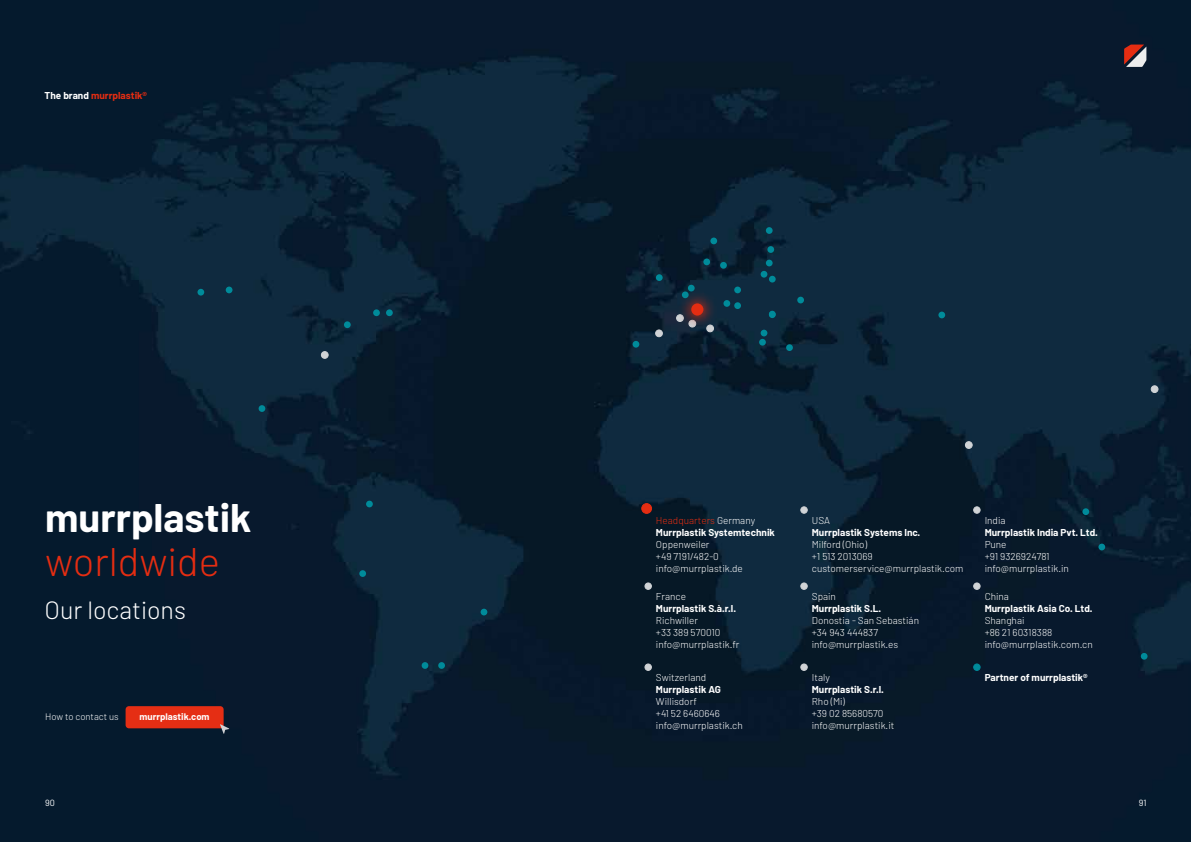
<style>
.page{position:relative;width:1191px;height:842px;background:#fff}
.page>*{position:absolute;margin:0;border:0;box-sizing:border-box;transform-origin:0 0}
.t1{font:700 40px "Barlow";color:#fff}
.t2{font:300 40px "Barlow";color:#e52d12}
.t3{font:300 25px "Barlow";color:#fff}
.t4{font:300 10px/12px "Barlow";color:#fff}
.t5{font:700 10px/12px "Barlow";color:#fff}
.t6{font:700 10px "Barlow";color:#e52d12}
.t7{font:700 9.5px "Barlow";color:#fff}
.t8{font:300 9.5px "Barlow";color:#fff}
.t9{font:9px "Barlow";color:#fff}
.s1{color:#fff}
.s2{font-weight:300;color:#e52d12}
.s3{font-weight:300}
</style>
<div class="page">
<img style="left:0;top:0;width:1191px;height:842px">
<div style="left:655px;top:330px;width:7px;height:7px;background:#d0d3d6;border-radius:50%"></div>
<div style="left:655px;top:330px;width:7px;height:7px;border:1px solid #d0d3d6;border-radius:50%"></div>
<div style="left:676px;top:314px;width:7px;height:8px;border:1px solid #d0d3d6;border-radius:50%"></div>
<div style="left:706px;top:325px;width:7px;height:7px;background:#d0d3d6;border-radius:50%"></div>
<div style="left:706px;top:325px;width:8px;height:7px;border:1px solid #d0d3d6;border-radius:50%"></div>
<div style="left:321px;top:352px;width:7px;height:6px;background:#d0d3d6;border-radius:50%"></div>
<div style="left:321px;top:351px;width:7px;height:8px;border:1px solid #d0d3d6;border-radius:50%"></div>
<div style="left:965px;top:442px;width:7px;height:6px;background:#d0d3d6;border-radius:50%"></div>
<div style="left:965px;top:441px;width:7px;height:8px;border:1px solid #d0d3d6;border-radius:50%"></div>
<div style="left:1151px;top:386px;width:7px;height:6px;background:#d0d3d6;border-radius:50%"></div>
<div style="left:1151px;top:385px;width:7px;height:8px;border:1px solid #d0d3d6;border-radius:50%"></div>
<div style="left:344px;top:321px;width:7px;height:7px;background:#008b9a;border-radius:50%"></div>
<div style="left:373px;top:309px;width:7px;height:7px;background:#008b9a;border-radius:50%"></div>
<div style="left:386px;top:309px;width:7px;height:7px;background:#008b9a;border-radius:50%"></div>
<svg style="left:226px;top:287px;width:6px;height:6px"></svg>
<div style="left:197px;top:289px;width:7px;height:7px;background:#008b9a;border-radius:50%"></div>
<div style="left:259px;top:405px;width:6px;height:7px;background:#008b9a;border-radius:50%"></div>
<div style="left:366px;top:501px;width:7px;height:6px;background:#008b9a;border-radius:50%"></div>
<div style="left:359px;top:570px;width:7px;height:7px;background:#008b9a;border-radius:50%"></div>
<div style="left:480px;top:609px;width:7px;height:6px;background:#008b9a;border-radius:50%"></div>
<div style="left:656px;top:274px;width:6px;height:7px;background:#008b9a;border-radius:50%"></div>
<div style="left:632px;top:341px;width:7px;height:7px;background:#008b9a;border-radius:50%"></div>
<svg style="left:688px;top:285px;width:6px;height:5px"></svg>
<div style="left:703px;top:259px;width:7px;height:6px;background:#008b9a;border-radius:50%"></div>
<div style="left:720px;top:262px;width:7px;height:7px;background:#008b9a;border-radius:50%"></div>
<div style="left:710px;top:238px;width:7px;height:6px;background:#008b9a;border-radius:50%"></div>
<div style="left:734px;top:287px;width:7px;height:6px;background:#008b9a;border-radius:50%"></div>
<div style="left:723px;top:300px;width:7px;height:7px;background:#008b9a;border-radius:50%"></div>
<div style="left:734px;top:302px;width:7px;height:7px;background:#008b9a;border-radius:50%"></div>
<svg style="left:769px;top:311px;width:6px;height:6px"></svg>
<div style="left:797px;top:297px;width:7px;height:6px;background:#008b9a;border-radius:50%"></div>
<div style="left:759px;top:339px;width:7px;height:7px;background:#008b9a;border-radius:50%"></div>
<div style="left:760px;top:330px;width:7px;height:6px;background:#008b9a;border-radius:50%"></div>
<div style="left:786px;top:344px;width:7px;height:7px;background:#008b9a;border-radius:50%"></div>
<div style="left:769px;top:276px;width:6px;height:7px;background:#008b9a;border-radius:50%"></div>
<div style="left:938px;top:312px;width:7px;height:6px;background:#008b9a;border-radius:50%"></div>
<div style="left:1082px;top:508px;width:7px;height:7px;background:#008b9a;border-radius:50%"></div>
<div style="left:1098px;top:544px;width:7px;height:6px;background:#008b9a;border-radius:50%"></div>
<div style="left:1140px;top:653px;width:7px;height:7px;background:#008b9a;border-radius:50%"></div>
<div style="left:760px;top:271px;width:7px;height:7px;background:#008b9a;border-radius:50%"></div>
<svg style="left:766px;top:260px;width:6px;height:6px"></svg>
<div style="left:767px;top:246px;width:7px;height:7px;background:#008b9a;border-radius:50%"></div>
<div style="left:766px;top:227px;width:6px;height:7px;background:#008b9a;border-radius:50%"></div>
<div style="left:421px;top:662px;width:7px;height:7px;background:#008b9a;border-radius:50%"></div>
<div style="left:438px;top:662px;width:7px;height:7px;background:#008b9a;border-radius:50%"></div>
<svg style="left:677px;top:290px;width:40px;height:39px"></svg>
<div style="left:691px;top:303px;width:12px;height:13px;background:#e52d12;border-radius:50%"></div>
<svg style="left:645px;top:583px;width:6px;height:5px"></svg>
<div style="left:644px;top:583px;width:8px;height:7px;border:1px solid #d0d3d6;border-radius:50%"></div>
<svg style="left:645px;top:664px;width:6px;height:5px"></svg>
<div style="left:644px;top:664px;width:8px;height:7px;border:1px solid #d0d3d6;border-radius:50%"></div>
<div style="left:642px;top:504px;width:9px;height:9px;background:#e52d12;border-radius:50%"></div>
<div style="left:641px;top:503px;width:11px;height:11px;border:1px solid #e52d12;border-radius:50%"></div>
<svg style="left:802px;top:507px;width:5px;height:6px"></svg>
<div style="left:800px;top:506px;width:7px;height:8px;border:1px solid #d0d3d6;border-radius:50%"></div>
<svg style="left:801px;top:583px;width:6px;height:6px"></svg>
<div style="left:800px;top:583px;width:7px;height:7px;border:1px solid #d0d3d6;border-radius:50%"></div>
<svg style="left:801px;top:664px;width:6px;height:6px"></svg>
<div style="left:800px;top:664px;width:7px;height:7px;border:1px solid #d0d3d6;border-radius:50%"></div>
<div style="left:973px;top:507px;width:7px;height:6px;background:#d0d3d6;border-radius:50%"></div>
<div style="left:973px;top:506px;width:7px;height:8px;border:1px solid #d0d3d6;border-radius:50%"></div>
<div style="left:973px;top:583px;width:7px;height:6px;background:#d0d3d6;border-radius:50%"></div>
<div style="left:973px;top:583px;width:7px;height:7px;border:1px solid #d0d3d6;border-radius:50%"></div>
<div style="left:973px;top:664px;width:7px;height:6px;background:#008b9a;border-radius:50%"></div>
<div style="left:973px;top:664px;width:7px;height:7px;border:1px solid #008b9a;border-radius:50%"></div>
<svg style="left:1124px;top:45px;width:22px;height:22px"></svg>
<div style="left:126px;top:706px;width:98px;height:22px;background:#e52e14;border-radius:3px"></div>
<svg style="left:220px;top:724px;width:9px;height:10px"></svg>
<p class="t6" style="left:45px;top:89px;width:104px"><span class="s1">The brand</span> murrplastik®</p>
<h1 class="t1" style="left:45px;top:493px;width:208px">murrplastik</h1>
<h1 class="t2" style="left:45px;top:536px;width:176px">worldwide</h1>
<h2 class="t3" style="left:45px;top:595px;width:143px">Our locations</h2>
<p class="t8" style="left:45px;top:711px;width:75px">How to contact us</p>
<p class="t7" style="left:140px;top:711px;width:72px">murrplastik.com</p>
<p class="t5" style="left:656px;top:514px;width:120px"><span class="s2">Headquarters</span> <span class="s3">Germany<br></span>Murrplastik Systemtechnik</p>
<p class="t4" style="left:656px;top:538px;width:88px">Oppenweiler<br>+49 7191/482-0 info@murrplastik.de</p>
<p class="t4" style="left:656px;top:590px;width:32px">France</p>
<p class="t5" style="left:656px;top:602px;width:82px">Murrplastik S.à.r.l.</p>
<p class="t4" style="left:656px;top:614px;width:85px">Richwiller<br>+33 389 570010 info@murrplastik.fr</p>
<p class="t4" style="left:656px;top:671px;width:52px">Switzerland</p>
<p class="t5" style="left:656px;top:683px;width:66px">Murrplastik AG</p>
<p class="t4" style="left:656px;top:695px;width:88px">Willisdorf<br>+41 52 6460646 info@murrplastik.ch</p>
<p class="t4" style="left:812px;top:514px;width:20px">USA</p>
<p class="t5" style="left:812px;top:526px;width:110px">Murrplastik Systems Inc.</p>
<p class="t4" style="left:812px;top:538px;width:153px">Milford (Ohio)<br>+1 513 2013069 customerservice@murrplastik.com</p>
<p class="t4" style="left:812px;top:590px;width:26px">Spain</p>
<p class="t5" style="left:812px;top:602px;width:71px">Murrplastik S.L.</p>
<p class="t4" style="left:812px;top:614px;width:109px">Donostia - San Sebastián +34 943 444837 info@murrplastik.es</p>
<p class="t4" style="left:812px;top:671px;width:19px">Italy</p>
<p class="t5" style="left:812px;top:683px;width:74px">Murrplastik S.r.l.</p>
<p class="t4" style="left:812px;top:695px;width:84px">Rho (Mi)<br>+39 02 85680570 info@murrplastik.it</p>
<p class="t4" style="left:984px;top:514px;width:22px">India</p>
<p class="t5" style="left:984px;top:526px;width:115px">Murrplastik India Pvt. Ltd.</p>
<p class="t4" style="left:984px;top:538px;width:86px">Pune<br>+91 9326924781 info@murrplastik.in</p>
<p class="t4" style="left:984px;top:590px;width:26px">China</p>
<p class="t5" style="left:984px;top:602px;width:109px">Murrplastik Asia Co. Ltd.</p>
<p class="t4" style="left:984px;top:614px;width:110px">Shanghai<br>+86 21 60318388 info@murrplastik.com.cn</p>
<p class="t5" style="left:984px;top:671px;width:104px">Partner of murrplastik®</p>
<p class="t9" style="left:45px;top:798px;width:11px">90</p>
<p class="t9" style="left:1138px;top:798px;width:9px">91</p>
</div>
